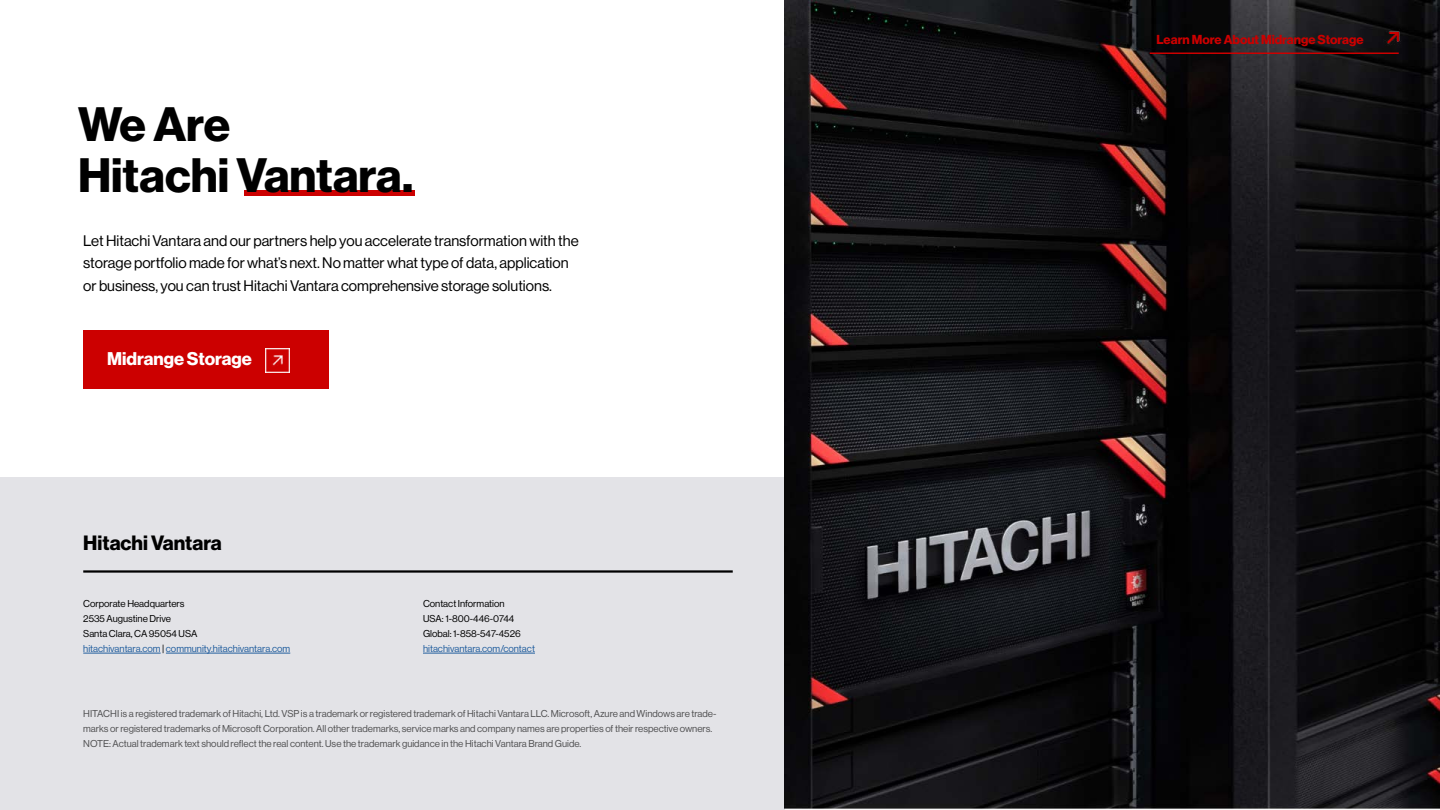
<style>
.page{position:relative;width:1440px;height:810px;background:#fff}
.page>*{position:absolute;margin:0;border:0;box-sizing:border-box;transform-origin:0 0}
.t1{font:47.25px/50.7px "N Haas Grotesk DS Pro 75 Bd";color:#000}
.t2{font:20.25px "N Haas Grotesk DS Pro 75 Bd";color:#000}
.t3{font:18px "N Haas Grotesk DS Pro 75 Bd";color:#fff}
.t4{font:15px/22.5px "N Haas Grotesk DS Pro 55 Rg";color:#000}
.t5{font:12.75px "N Haas Grotesk DS Pro 75 Bd";color:#c00}
.t6{font:9.75px/15px "N Haas Grotesk DS Pro 55 Rg";color:#000}
.t7{font:9.75px "N Haas Grotesk DS Pro 55 Rg";color:#215e9e}
.s1{color:#215e9e}
</style>
<div class="page">
<div style="left:0;top:477px;width:784px;height:333px;background:#e3e3e7"></div>
<div style="left:244px;top:190px;width:171px;height:6px;background:#c00"></div>
<div style="left:83px;top:330px;width:246px;height:58px;background:#c00"></div>
<img style="left:266px;top:349px;width:24px;height:24px">
<img style="left:784px;top:0;width:656px;height:810px">
<hr style="left:83px;top:653px;width:78px;height:1px;background:#215e9e">
<hr style="left:166px;top:653px;width:124px;height:1px;background:#215e9e">
<hr style="left:423px;top:653px;width:112px;height:1px;background:#215e9e">
<hr style="left:83px;top:570px;width:650px;height:3px;background:#000">
<img style="left:1384px;top:27px;width:20px;height:20px">
<hr style="left:1150px;top:52px;width:249px;height:2px;background:#c00">
<h1 class="t1" style="left:78px;top:100px;width:337px">We Are<br>Hitachi Vantara.</h1>
<p class="t4" style="left:83px;top:229px;width:497px">Let Hitachi Vantara and our partners help you accelerate transformation with the storage portfolio made for what’s next. No matter what type of data, application or business, you can trust Hitachi Vantara comprehensive storage solutions.</p>
<h3 class="t3" style="left:107px;top:348px;width:146px">Midrange Storage</h3>
<h2 class="t2" style="left:83px;top:531px;width:140px">Hitachi Vantara</h2>
<p class="t6" style="left:83px;top:596px;width:209px">Corporate Headquarters<br>2535 Augustine Drive<br>Santa Clara, CA 95054 USA<br><span class="s1">hitachivantara.com</span> | <span class="s1">community.hitachivantara.com</span></p>
<p class="t6" style="left:423px;top:596px;width:99px">Contact Information<br>USA: 1-800-446-0744<br>Global: 1-858-547-4526</p>
<p class="t7" style="left:423px;top:643px;width:114px">hitachivantara.com/contact</p>
<p class="t6" style="left:83px;top:706px;width:635px">HITACHI is a registered trademark of Hitachi, Ltd. VSP is a trademark or registered trademark of Hitachi Vantara LLC. Microsoft, Azure and Windows are trade&shy;marks or registered trademarks of Microsoft Corporation. All other trademarks, service marks and company names are properties of their respective owners.<br>NOTE: Actual trademark text should reflect the real content. Use the trademark guidance in the Hitachi Vantara Brand Guide.</p>
<h3 class="t5" style="left:1156px;top:32px;width:209px">Learn More About Midrange Storage</h3>
</div>
